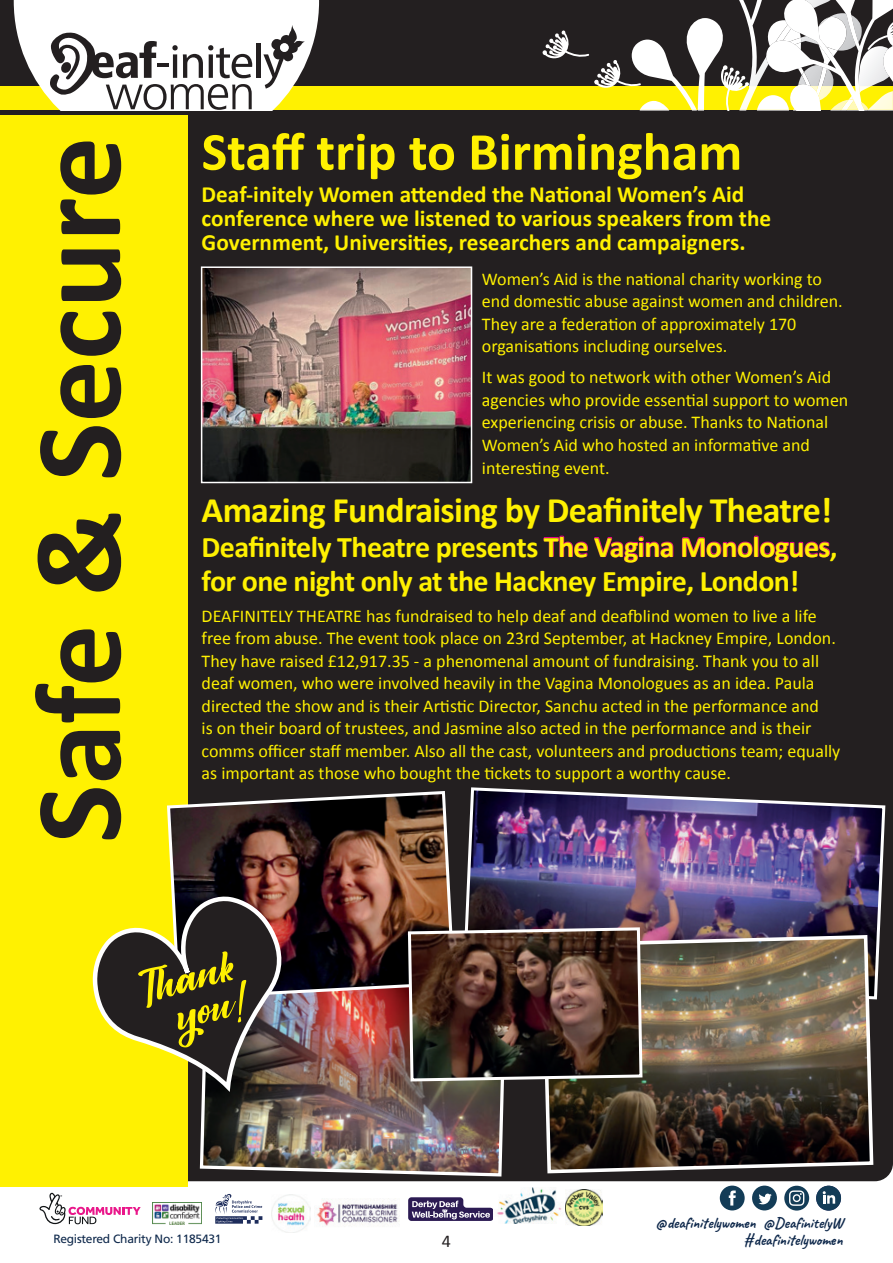
<style>
.page{position:relative;width:893px;height:1263px;background:#fff}
.page>*{position:absolute;margin:0;border:0;box-sizing:border-box;transform-origin:0 0}
.t1{font:700 124.05px "Calibri";color:#231f20}
.t2{font:700 54px "Calibri";color:#fff101}
.t3{font:700 36px "Calibri";letter-spacing:-.02em;color:#fff101}
.t4{font:700 30px/34.5px "Calibri";letter-spacing:-.02em;color:#fff101}
.t5{font:700 23.25px/24px "Calibri";color:#fff101}
.t6{font:18px/22.5px "Calibri";color:#fff101}
.t7{font:18px "Calibri";color:#231f20}
.t8{font:15.6px "Caveat";color:#0e284b}
.t9{font:12px "Frutiger LT 55 Rm";letter-spacing:-.02em;color:#0e284b}
.s1{color:#ed028c}
</style>
<div class="page">
<svg style="left:39px;top:1193px;width:102px;height:31px"></svg>
<img style="left:152px;top:1202px;width:50px;height:22px">
<svg style="left:215px;top:1194px;width:47px;height:30px"></svg>
<img style="left:272px;top:1195px;width:38px;height:37px">
<div style="left:720px;top:1185px;width:25px;height:25px;background:#133c57;border-radius:50%"></div>
<svg style="left:729px;top:1190px;width:7px;height:15px"></svg>
<div style="left:752px;top:1185px;width:25px;height:25px;background:#133c57;border-radius:50%"></div>
<svg style="left:758px;top:1193px;width:14px;height:11px"></svg>
<div style="left:784px;top:1186px;width:25px;height:24px;background:#133c57;border-radius:50%"></div>
<svg style="left:789px;top:1190px;width:15px;height:16px"></svg>
<div style="left:816px;top:1186px;width:25px;height:24px;background:#133c57;border-radius:50%"></div>
<svg style="left:823px;top:1191px;width:12px;height:13px"></svg>
<img style="left:316px;top:1198px;width:84px;height:29px">
<svg style="left:408px;top:1197px;width:85px;height:24px"></svg>
<img style="left:497px;top:1188px;width:69px;height:35px">
<img style="left:566px;top:1189px;width:36px;height:37px">
<div style="left:0;top:64px;width:893px;height:1117px;background:#231f20;border-radius:18px"></div>
<img style="left:199px;top:1001px;width:305px;height:176px">
<div style="left:0;top:115px;width:187px;height:1071px;background:#fff101"></div>
<img style="left:465px;top:787px;width:421px;height:213px">
<img style="left:167px;top:789px;width:285px;height:212px">
<img style="left:545px;top:933px;width:330px;height:241px">
<img style="left:406px;top:926px;width:238px;height:157px">
<img style="left:204px;top:269px;width:265px;height:211px">
<div style="left:201px;top:266px;width:271px;height:217px;border:2px solid #fff"></div>
<div style="left:0;top:0;width:893px;height:86px;background:#231f20"></div>
<div style="left:0;top:86px;width:893px;height:24px;background:#fff101"></div>
<svg style="left:542px;top:0;width:351px;height:111px"></svg>
<svg style="left:14px;top:0;width:305px;height:111px"></svg>
<div style="left:280px;top:43px;width:9px;height:9px;background:#fff;border-radius:50%"></div>
<svg style="left:92px;top:893px;width:190px;height:204px"></svg>
<h1 class="t1" style="left:-9px;top:843px;width:708px;rotate:-90deg">Safe &amp; Secure</h1>
<h2 class="t2" style="left:202px;top:114px;width:542px">Staff trip to Birmingham</h2>
<p class="t5" style="left:202px;top:182px;width:571px">Deaf-initely Women attended the National Women’s Aid conference where we listened to various speakers from the<br>Government, Universities, researchers and campaigners.</p>
<p class="t6" style="left:482px;top:267px;width:362px">Women’s Aid is the national charity working to end domestic abuse against women and children.<br>They are a federation of approximately 170 organisations including ourselves.</p>
<p class="t6" style="left:482px;top:366px;width:368px">It was good to network with other Women’s Aid agencies who provide essential support to women experiencing crisis or abuse. Thanks to National Women’s Aid who hosted an informative and interesting event.</p>
<h3 class="t3" style="left:202px;top:485px;width:632px">Amazing Fundraising by Deafinitely Theatre!</h3>
<h3 class="t4" style="left:202px;top:528px;width:637px">Deafinitely Theatre presents <span class="s1">The Vagina Monologues</span>, for one night only at the Hackney Empire, London!</h3>
<p class="t6" style="left:202px;top:604px;width:640px">DEAFINITELY THEATRE has fundraised to help deaf and deafblind women to live a life free from abuse. The event took place on 23rd September, at Hackney Empire, London.<br>They have raised £12,917.35 - a phenomenal amount of fundraising. Thank you to all deaf women, who were involved heavily in the Vagina Monologues as an idea. Paula directed the show and is their Artistic Director, Sanchu acted in the performance and<br>is on their board of trustees, and Jasmine also acted in the performance and is their comms officer staff member. Also all the cast, volunteers and productions team; equally as important as those who bought the tickets to support a worthy cause.</p>
<p class="t9" style="left:53px;top:1232px;width:170px">Registered Charity No: 1185431</p>
<p class="t8" style="left:656px;top:1213px;width:188px">@deafinitelywomen @DeafinitelyW</p>
<p class="t7" style="left:442px;top:1229px;width:11px">4</p>
<p class="t8" style="left:744px;top:1230px;width:100px">#deafinitelywomen</p>
</div>
